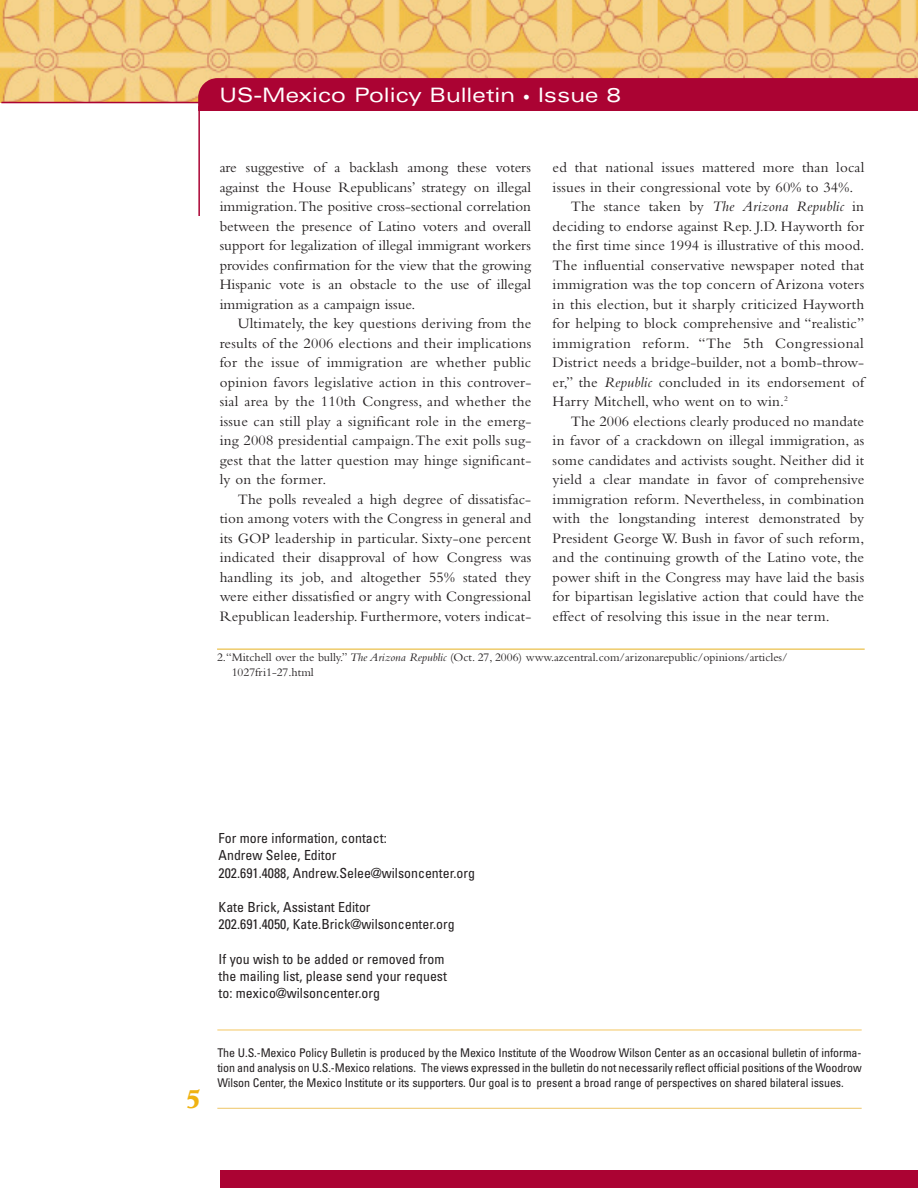
<style>
.page{position:relative;width:918px;height:1188px;background:#fff}
.page>*{position:absolute;margin:0;border:0;box-sizing:border-box;transform-origin:0 0}
.t1{font:800 30.6px "Weiss";color:#efb211}
.t2{font:expanded 19.8px "Univers";color:#fff}
.t3{font:15px/19.5px "Bembo";letter-spacing:.01em;color:#231f20;text-align:justify}
.t4{font:15px "Bembo";letter-spacing:.03em;color:#231f20}
.t5{font:condensed 13.8px/17.2px "Univers";color:#231f20}
.t6{font:condensed 12px/15px "Univers";letter-spacing:-.01em;color:#231f20;text-align:justify}
.t7{font:12px/15px "Bembo";color:#231f20}
.s1{font-size:13.5px}
.s2{font-style:italic}
</style>
<div class="page">
<div style="left:220px;top:1171px;width:698px;height:17px;background:#ab0333"></div>
<img style="left:1px;top:0;width:917px;height:102px">
<div style="left:198px;top:78px;width:720px;height:33px;background:#ab0333"></div>
<hr style="left:1px;top:102px;width:200px;height:1px;background:#ab0333">
<hr style="left:198px;top:106px;width:2px;height:110px;background:#ab0333">
<hr style="left:217px;top:1030px;width:645px;height:1px;background:#f4c661">
<hr style="left:217px;top:1108px;width:645px;height:1px;background:#eec566">
<hr style="left:217px;top:649px;width:648px;height:1px;background:#e6b120">
<h2 class="t2" style="left:220px;top:88px;width:403px">US-Mexico Policy Bulletin <span class="s1">•</span> Issue 8</h2>
<p class="t3" style="left:220px;top:159px;width:313px">are suggestive of a backlash among these voters against the House Republicans’ strategy on illegal immigration.The positive cross-sectional correlation between the presence of Latino voters and overall support for legalization of illegal immigrant workers provides confirmation for the view that the growing Hispanic vote is an obstacle to the use of illegal immigration as a campaign issue.</p>
<p class="t3" style="left:220px;top:315px;width:313px;text-indent:18px">Ultimately, the key questions deriving from the results of the 2006 elections and their implications for the issue of immigration are whether public opinion favors legislative action in this controver&shy;sial area by the 110th Congress, and whether the issue can still play a significant role in the emerg&shy;ing 2008 presidential campaign.The exit polls sug&shy;gest that the latter question may hinge significant&shy;ly on the former.</p>
<p class="t3" style="left:220px;top:491px;width:313px;text-indent:18px">The polls revealed a high degree of dissatisfac&shy;tion among voters with the Congress in general and its GOP leadership in particular. Sixty-one percent indicated their disapproval of how Congress was handling its job, and altogether 55% stated they were either dissatisfied or angry with Congressional Republican leadership. Furthermore, voters indicat-</p>
<p class="t3" style="left:553px;top:159px;width:313px">ed that national issues mattered more than local</p>
<p class="t3" style="left:553px;top:179px;width:302px">issues in their congressional vote by 60% to 34%.</p>
<p class="t3" style="left:571px;top:198px;width:295px">The stance taken by <span class="s2">The Arizona Republic</span> in</p>
<p class="t3" style="left:553px;top:218px;width:313px">deciding to endorse against Rep. J.D. Hayworth for</p>
<p class="t3" style="left:553px;top:237px;width:313px">the first time since 1994 is illustrative of this mood.</p>
<p class="t3" style="left:553px;top:257px;width:313px">The influential conservative newspaper noted that</p>
<p class="t3" style="left:553px;top:276px;width:313px">immigration was the top concern of Arizona voters</p>
<p class="t3" style="left:553px;top:296px;width:313px">in this election, but it sharply criticized Hayworth</p>
<p class="t3" style="left:553px;top:315px;width:313px">for helping to block comprehensive and “realistic”</p>
<p class="t4" style="left:553px;top:338px;width:313px">immigration reform. “The 5th Congressional</p>
<p class="t3" style="left:553px;top:354px;width:313px">District needs a bridge-builder, not a bomb-throw-</p>
<p class="t3" style="left:553px;top:374px;width:313px">er,” the <span class="s2">Republic</span> concluded in its endorsement of</p>
<p class="t3" style="left:553px;top:393px;width:237px">Harry Mitchell, who went on to win.<sup>2</sup></p>
<p class="t3" style="left:571px;top:413px;width:295px">The 2006 elections clearly produced no mandate</p>
<p class="t3" style="left:553px;top:432px;width:313px">in favor of a crackdown on illegal immigration, as</p>
<p class="t3" style="left:553px;top:452px;width:313px">some candidates and activists sought. Neither did it</p>
<p class="t3" style="left:553px;top:471px;width:313px">yield a clear mandate in favor of comprehensive</p>
<p class="t3" style="left:553px;top:491px;width:313px">immigration reform. Nevertheless, in combination</p>
<p class="t3" style="left:553px;top:510px;width:313px">with the longstanding interest demonstrated by</p>
<p class="t3" style="left:553px;top:530px;width:313px">President George W. Bush in favor of such reform,</p>
<p class="t3" style="left:553px;top:549px;width:313px">and the continuing growth of the Latino vote, the</p>
<p class="t3" style="left:553px;top:569px;width:313px">power shift in the Congress may have laid the basis</p>
<p class="t3" style="left:553px;top:588px;width:313px">for bipartisan legislative action that could have the</p>
<p class="t3" style="left:553px;top:608px;width:279px">effect of resolving this issue in the near term.</p>
<p class="t7" style="left:232px;top:651px;width:558px;text-indent:-15px">2.“Mitchell over the bully.” <span class="s2">The Arizona Republic</span> (Oct. 27, 2006) www.azcentral.com/arizonarepublic/opinions/articles/<br>1027fri1-27.html</p>
<p class="t5" style="left:219px;top:831px;width:258px">For more information, contact:<br>Andrew Selee, Editor<br>202.691.4088, Andrew.Selee@wilsoncenter.org</p>
<p class="t5" style="left:219px;top:900px;width:238px">Kate Brick, Assistant Editor<br>202.691.4050, Kate.Brick@wilsoncenter.org</p>
<p class="t5" style="left:219px;top:952px;width:230px">If you wish to be added or removed from the mailing list, please send your request to: mexico@wilsoncenter.org</p>
<h1 class="t1" style="left:184px;top:1087px;width:20px">5</h1>
<p class="t6" style="left:217px;top:1047px;width:646px">The U.S.-Mexico Policy Bulletin is produced by the Mexico Institute of the Woodrow Wilson Center as an occasional bulletin of informa&shy;tion and analysis on U.S.-Mexico relations. The views expressed in the bulletin do not necessarily reflect official positions of the Woodrow Wilson Center, the Mexico Institute or its supporters. Our goal is to present a broad range of perspectives on shared bilateral issues.</p>
</div>
